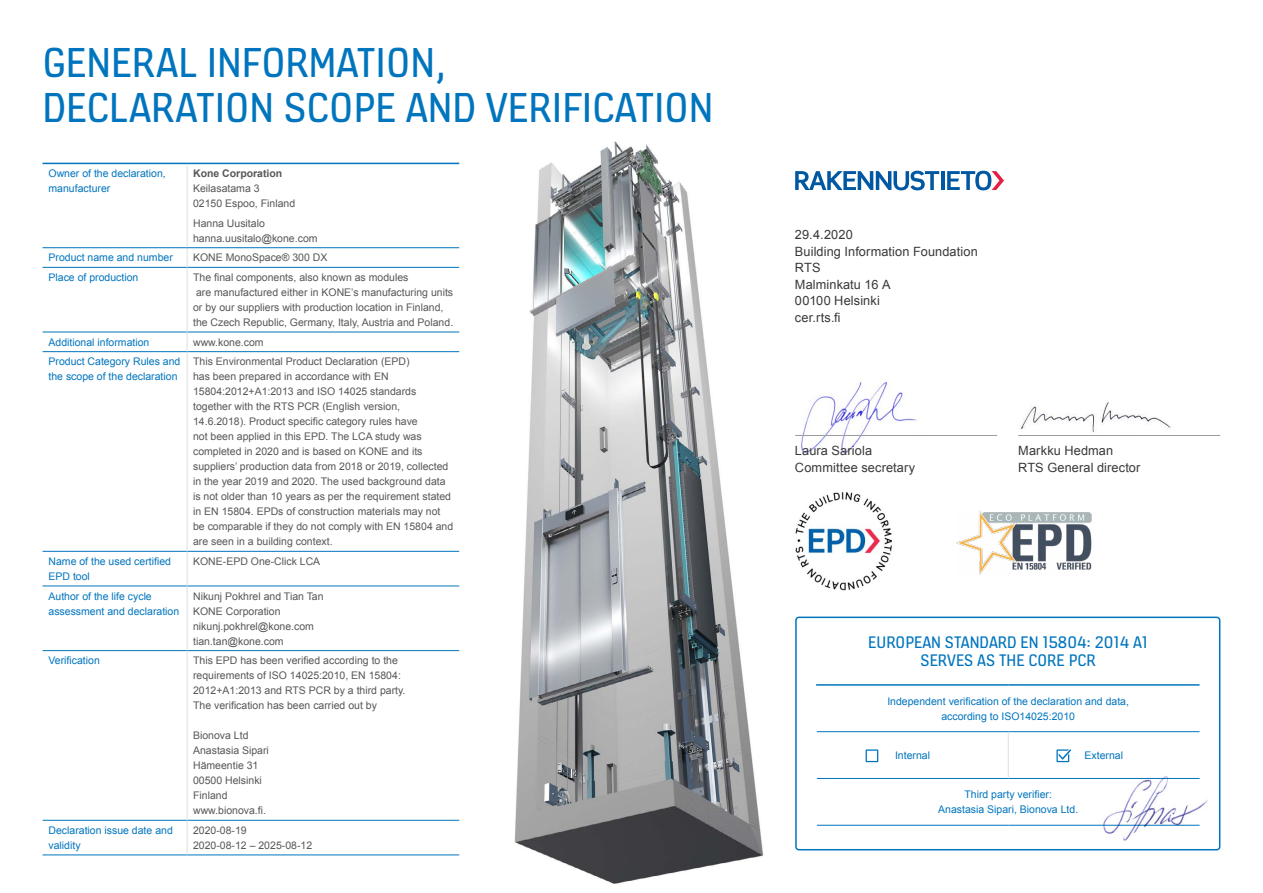
<style>
.page{position:relative;width:1263px;height:893px;background:#fff}
.page>*{position:absolute;margin:0;border:0;box-sizing:border-box;transform-origin:0 0}
.t1{font:45px/45px "KONE Information v 13";color:#0075be}
.t2{font:18px/18px "KONE Information v 13";color:#0075be;text-align:center}
.t3{font:12.75px/16.5px "Arial";letter-spacing:.01em;color:#393939}
.t4{font:10.5px/15px "Arial";color:#575757}
.t5{font:10.5px/15px "Arial";color:#0075be}
.t6{font:700 10.5px "Arial";color:#575757}
</style>
<div class="page">
<img style="left:514px;top:141px;width:250px;height:743px">
<img style="left:801px;top:377px;width:116px;height:77px">
<img style="left:1019px;top:402px;width:152px;height:30px">
<div style="left:795px;top:617px;width:425px;height:233px;border:2px solid #0075be;border-radius:3px"></div>
<hr style="left:817px;top:731px;width:191px;height:1px;background:#0075be">
<hr style="left:1008px;top:731px;width:191px;height:1px;background:#0075be">
<hr style="left:817px;top:778px;width:191px;height:1px;background:#0075be">
<hr style="left:1008px;top:778px;width:191px;height:1px;background:#0075be">
<hr style="left:817px;top:825px;width:191px;height:1px;background:#0075be">
<hr style="left:1008px;top:825px;width:191px;height:1px;background:#0075be">
<hr style="left:1008px;top:732px;width:1px;height:46px;background:#dfdfe0">
<hr style="left:816px;top:684px;width:192px;height:2px;background:#0075be">
<hr style="left:1008px;top:684px;width:191px;height:2px;background:#0075be">
<svg style="left:865px;top:749px;width:13px;height:13px"></svg>
<svg style="left:1056px;top:749px;width:15px;height:13px"></svg>
<svg style="left:795px;top:171px;width:144px;height:19px"></svg>
<hr style="left:941px;top:171px;width:3px;height:19px;background:#0058a3">
<svg style="left:947px;top:171px;width:57px;height:19px"></svg>
<img style="left:957px;top:511px;width:135px;height:64px">
<hr style="left:795px;top:435px;width:202px;height:1px;background:#9c9d9d">
<hr style="left:1018px;top:435px;width:202px;height:1px;background:#9c9d9d">
<hr style="left:43px;top:163px;width:144px;height:1px;background:#0075be">
<hr style="left:187px;top:163px;width:272px;height:1px;background:#0075be">
<hr style="left:43px;top:247px;width:144px;height:1px;background:#0075be">
<hr style="left:43px;top:267px;width:144px;height:1px;background:#0075be">
<hr style="left:187px;top:267px;width:272px;height:1px;background:#0075be">
<hr style="left:43px;top:332px;width:144px;height:1px;background:#0075be">
<hr style="left:187px;top:332px;width:272px;height:1px;background:#0075be">
<hr style="left:43px;top:351px;width:144px;height:1px;background:#0075be">
<hr style="left:187px;top:351px;width:272px;height:1px;background:#0075be">
<hr style="left:43px;top:551px;width:144px;height:1px;background:#0075be">
<hr style="left:187px;top:551px;width:272px;height:1px;background:#0075be">
<hr style="left:43px;top:586px;width:144px;height:1px;background:#0075be">
<hr style="left:187px;top:586px;width:272px;height:1px;background:#0075be">
<hr style="left:43px;top:650px;width:144px;height:1px;background:#0075be">
<hr style="left:187px;top:650px;width:272px;height:1px;background:#0075be">
<hr style="left:43px;top:820px;width:144px;height:1px;background:#0075be">
<hr style="left:187px;top:820px;width:272px;height:1px;background:#0075be">
<hr style="left:43px;top:855px;width:144px;height:1px;background:#0075be">
<hr style="left:187px;top:855px;width:272px;height:1px;background:#0075be">
<svg style="left:187px;top:248px;width:1px;height:19px"></svg>
<hr style="left:187px;top:268px;width:1px;height:64px;background:#dfdfe0">
<svg style="left:187px;top:332px;width:1px;height:19px"></svg>
<hr style="left:187px;top:352px;width:1px;height:199px;background:#dfdfe0">
<hr style="left:187px;top:551px;width:1px;height:35px;background:#dfdfe0">
<hr style="left:187px;top:586px;width:1px;height:64px;background:#dfdfe0">
<hr style="left:187px;top:651px;width:1px;height:169px;background:#dfdfe0">
<hr style="left:187px;top:820px;width:1px;height:35px;background:#dfdfe0">
<hr style="left:187px;top:164px;width:1px;height:49px;background:#dfdfe0">
<hr style="left:187px;top:213px;width:1px;height:35px;background:#dfdfe0">
<hr style="left:187px;top:247px;width:272px;height:1px;background:#0075be">
<img style="left:1093px;top:776px;width:115px;height:65px">
<img style="left:795px;top:492px;width:97px;height:99px">
<h1 class="t1" style="left:43px;top:38px;width:672px">GENERAL INFORMATION,<br>DECLARATION SCOPE AND VERIFICATION</h1>
<p class="t5" style="left:49px;top:166px;width:119px">Owner of the declaration, manufacturer</p>
<p class="t6" style="left:193px;top:166px;width:91px">Kone Corporation</p>
<p class="t4" style="left:193px;top:181px;width:104px">Keilasatama 3<br>02150 Espoo, Finland</p>
<p class="t4" style="left:193px;top:216px;width:126px">Hanna Uusitalo hanna.uusitalo@kone.com</p>
<p class="t5" style="left:49px;top:250px;width:126px">Product name and number</p>
<p class="t4" style="left:193px;top:250px;width:136px">KONE MonoSpace® 300 DX</p>
<p class="t5" style="left:49px;top:270px;width:91px">Place of production</p>
<p class="t4" style="left:193px;top:270px;width:262px">The final components, also known as modules<br>are manufactured either in KONE’s manufacturing units or by our suppliers with production location in Finland, the Czech Republic, Germany, Italy, Austria and Poland.</p>
<p class="t5" style="left:49px;top:335px;width:102px">Additional information</p>
<p class="t4" style="left:193px;top:335px;width:72px">www.kone.com</p>
<p class="t5" style="left:49px;top:354px;width:133px">Product Category Rules and the scope of the declaration</p>
<p class="t4" style="left:193px;top:354px;width:262px">This Environmental Product Declaration (EPD)<br>has been prepared in accordance with EN 15804:2012+A1:2013 and ISO 14025 standards together with the RTS PCR (English version, 14.6.2018). Product specific category rules have<br>not been applied in this EPD. The LCA study was completed in 2020 and is based on KONE and its suppliers’ production data from 2018 or 2019, collected in the year 2019 and 2020. The used background data is not older than 10 years as per the requirement stated in EN 15804. EPDs of construction materials may not be comparable if they do not comply with EN 15804 and are seen in a building context.</p>
<p class="t5" style="left:49px;top:554px;width:124px">Name of the used certified<br>EPD tool</p>
<p class="t4" style="left:193px;top:554px;width:129px">KONE-EPD One-Click LCA</p>
<p class="t5" style="left:49px;top:589px;width:132px">Author of the life cycle assessment and declaration</p>
<p class="t4" style="left:193px;top:589px;width:132px">Nikunj Pokhrel and Tian Tan<br>KONE Corporation nikunj.pokhrel@kone.com tian.tan@kone.com</p>
<p class="t5" style="left:49px;top:653px;width:53px">Verification</p>
<p class="t4" style="left:193px;top:653px;width:214px">This EPD has been verified according to the requirements of ISO 14025:2010, EN 15804:<br>2012+A1:2013 and RTS PCR by a third party.<br>The verification has been carried out by</p>
<p class="t4" style="left:193px;top:728px;width:77px">Bionova Ltd<br>Anastasia Sipari<br>Hämeentie 31<br>00500 Helsinki<br>Finland www.bionova.fi.</p>
<p class="t5" style="left:49px;top:823px;width:126px">Declaration issue date and validity</p>
<p class="t4" style="left:193px;top:823px;width:121px">2020-08-19<br>2020-08-12 – 2025-08-12</p>
<p class="t3" style="left:795px;top:227px;width:184px">29.4.2020<br>Building Information Foundation<br>RTS<br>Malminkatu 16 A<br>00100 Helsinki<br>cer.rts.fi</p>
<p class="t3" style="left:795px;top:443px;width:79px">Laura Sariola</p>
<p class="t3" style="left:1018px;top:443px;width:97px">Markku Hedman</p>
<p class="t3" style="left:795px;top:459px;width:122px">Committee secretary</p>
<p class="t3" style="left:1018px;top:459px;width:124px">RTS General director</p>
<h2 class="t2" style="left:868px;top:633px;width:281px">EUROPEAN STANDARD EN 15804: 2014 A1<br>SERVES AS THE CORE PCR</h2>
<p class="t5" style="left:887px;top:693px;width:243px;text-align:center">Independent verification of the declaration and data, according to ISO14025:2010</p>
<p class="t5" style="left:895px;top:748px;width:37px">Internal</p>
<p class="t5" style="left:1084px;top:748px;width:40px">External</p>
<p class="t5" style="left:938px;top:787px;width:142px;text-align:center">Third party verifier:<br>Anastasia Sipari, Bionova Ltd.</p>
</div>
